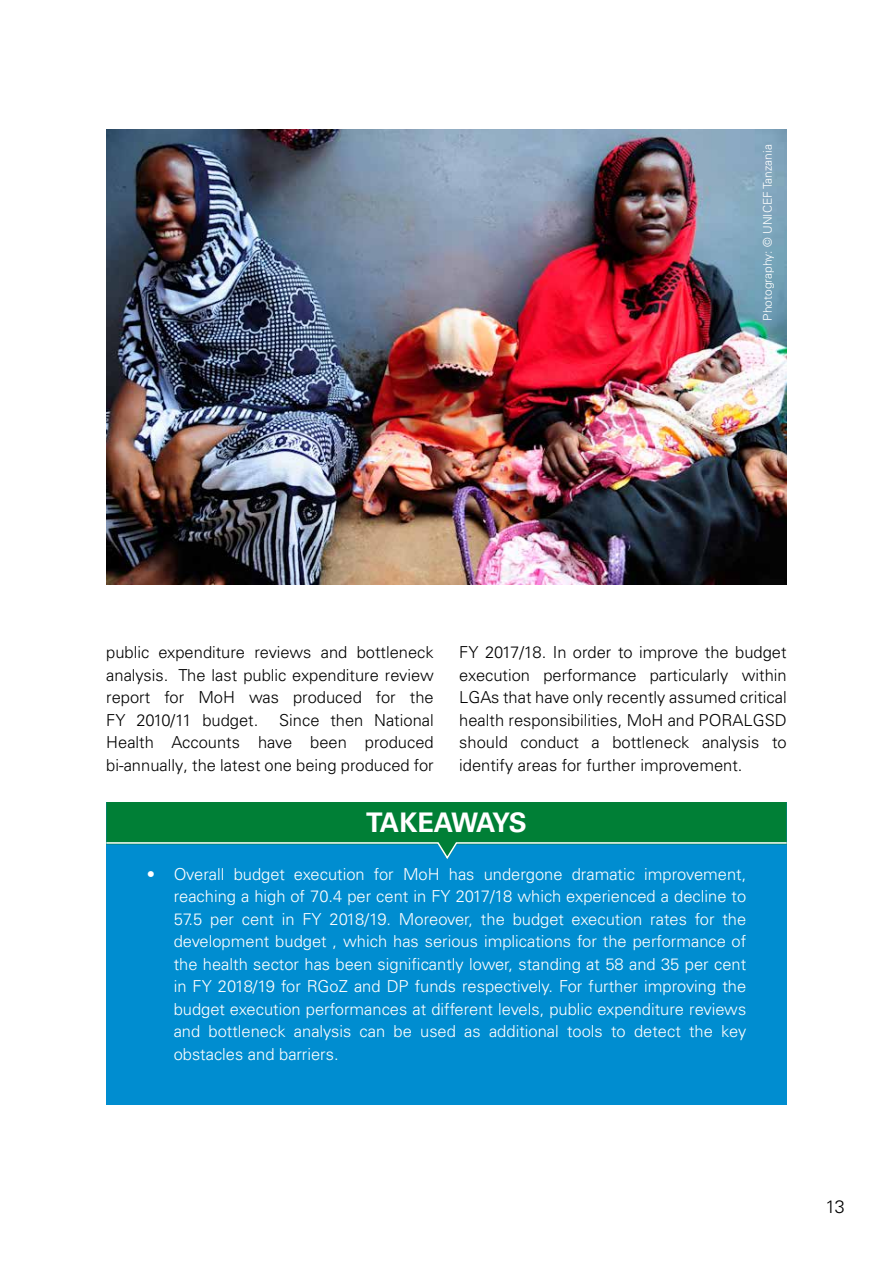
<style>
.page{position:relative;width:893px;height:1263px;background:#fff}
.page>*{position:absolute;margin:0;border:0;box-sizing:border-box;transform-origin:0 0}
.t1{font:700 27px "Univers LT Pro 65";letter-spacing:-.065em;color:#fff}
.t2{font:300 18px "Univers LT Pro 45";color:#000}
.t3{font:300 16.5px/22.5px "Univers LT Pro 45";color:#fff;text-align:justify}
.t4{font:300 16.5px/22.5px "Univers LT Pro 45";color:#000;text-align:justify}
.t5{font:300 12px "Univers LT Pro 45";color:#fff}
</style>
<div class="page">
<div style="left:106px;top:802px;width:681px;height:302px;background:#008dd0"></div>
<svg style="left:106px;top:802px;width:681px;height:57px"></svg>
<img style="left:106px;top:129px;width:681px;height:456px">
<p class="t5" style="left:760px;top:321px;width:178px;rotate:-90deg">Photography: © UNICEF Tanzania</p>
<p class="t4" style="left:106px;top:641px;width:329px">public expenditure reviews and bottleneck analysis. The last public expenditure review report for MoH was produced for the FY 2010/11 budget.</p>
<p class="t4" style="left:106px;top:709px;width:329px;text-indent:173px">Since then National Health Accounts have been produced bi-annually, the latest one being produced for</p>
<p class="t4" style="left:459px;top:641px;width:329px">FY 2017/18. In order to improve the budget execution performance particularly within LGAs that have only recently assumed critical health responsibilities, MoH and PORALGSD should conduct a bottleneck analysis to identify areas for further improvement.</p>
<h1 class="t1" style="left:366px;top:806px;width:162px">TAKEAWAYS</h1>
<p class="t3" style="left:174px;top:863px;width:574px;text-indent:-27px">• Overall budget execution for MoH has undergone dramatic improvement, reaching a high of 70.4 per cent in FY 2017/18 which experienced a decline to 57.5 per cent in FY 2018/19. Moreover, the budget execution rates for the development budget , which has serious implications for the performance of the health sector has been significantly lower, standing at 58 and 35 per cent in FY 2018/19 for RGoZ and DP funds respectively. For further improving the budget execution performances at different levels, public expenditure reviews and bottleneck analysis can be used as additional tools to detect the key obstacles and barriers.</p>
<p class="t2" style="left:826px;top:1195px;width:21px">13</p>
</div>
